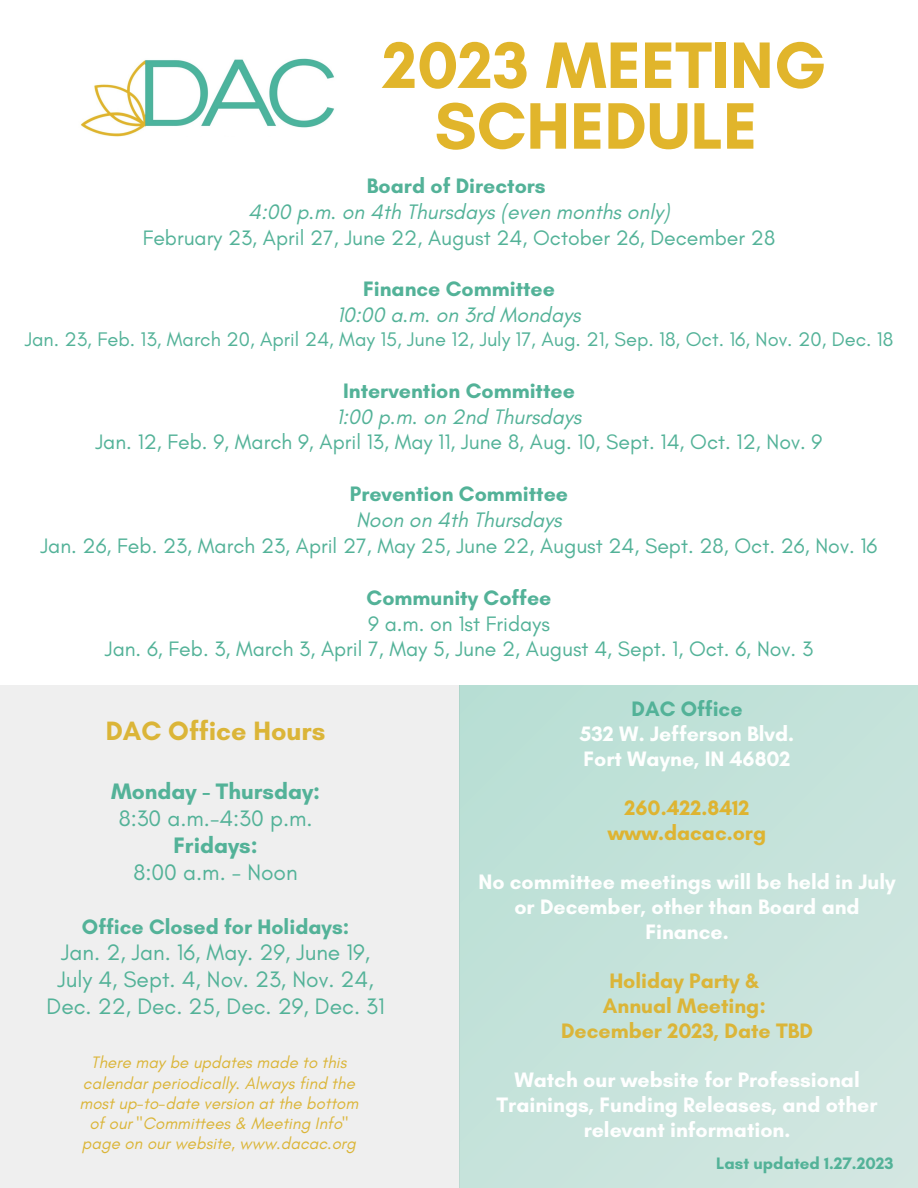
<style>
.page{position:relative;width:918px;height:1188px;background:#fff}
.page>*{position:absolute;margin:0;border:0;box-sizing:border-box;transform-origin:0 0}
.t1{font:700 66.9px/60.8px "Glacial Indifference";color:#e1b52b;text-align:center}
.t2{font:700 27px "Glacial Indifference";color:#dbb538}
.t3{font:22.8px/27px "Glacial Indifference";color:#53b298;text-align:center}
.t4{font:700 22.8px "Glacial Indifference";color:#53b298}
.t5{font:21.3px/25.8px "Glacial Indifference";color:#53b298;text-align:center}
.t6{font:700 21.3px "Glacial Indifference";color:#53b298}
.t7{font:italic 21.3px "Glacial Indifference";color:#53b298}
.t8{font:700 21.3px/24.8px "Glacial Indifference";color:#fefffe}
.t9{font:700 21.3px/24.8px "Glacial Indifference";color:#fff;text-align:center}
.t10{font:700 21.3px/24.8px "Glacial Indifference";color:#dbb538;text-align:center}
.t11{font:700 21.3px/24.8px "Glacial Indifference";color:#deb431;text-align:center}
.t12{font:20.1px "Glacial Indifference";color:#53b298}
.t13{font:italic 16.8px/20.2px "Glacial Indifference";color:#dbb538;text-align:center}
.t14{font:700 16.8px "Glacial Indifference";color:#53b298}
</style>
<div class="page">
<div style="left:0;top:686px;width:459px;height:502px;background:#efefef"></div>
<img style="left:80px;top:58px;width:254px;height:79px">
<div style="left:459px;top:686px;width:459px;height:502px;background:#c5e3da"></div>
<h1 class="t1" style="left:383px;top:34px;width:445px">2023 MEETING<br>SCHEDULE</h1>
<p class="t6" style="left:367px;top:173px;width:180px">Board of Directors</p>
<p class="t7" style="left:248px;top:199px;width:423px">4:00 p.m. on 4th Thursdays (even months only)</p>
<p class="t5" style="left:143px;top:224px;width:634px">February 23, April 27, June 22, August 24, October 26, December 28</p>
<p class="t6" style="left:363px;top:276px;width:193px">Finance Committee</p>
<p class="t7" style="left:337px;top:302px;width:245px">10:00 a.m. on 3rd Mondays</p>
<p class="t12" style="left:25px;top:327px;width:870px">Jan. 23, Feb. 13, March 20, April 24, May 15, June 12, July 17, Aug. 21, Sep. 18, Oct. 16, Nov. 20, Dec. 18</p>
<p class="t6" style="left:343px;top:377px;width:233px">Intervention Committee</p>
<p class="t7" style="left:336px;top:403px;width:247px">1:00 p.m. on 2nd Thursdays</p>
<p class="t5" style="left:96px;top:429px;width:728px">Jan. 12, Feb. 9, March 9, April 13, May 11, June 8, Aug. 10, Sept. 14, Oct. 12, Nov. 9</p>
<p class="t6" style="left:350px;top:481px;width:220px">Prevention Committee</p>
<p class="t7" style="left:356px;top:507px;width:207px">Noon on 4th Thursdays</p>
<p class="t5" style="left:40px;top:533px;width:839px">Jan. 26, Feb. 23, March 23, April 27, May 25, June 22, August 24, Sept. 28, Oct. 26, Nov. 16</p>
<p class="t6" style="left:367px;top:584px;width:186px">Community Coffee</p>
<p class="t5" style="left:105px;top:610px;width:710px">9 a.m. on 1st Fridays<br>Jan. 6, Feb. 3, March 3, April 7, May 5, June 2, August 4, Sept. 1, Oct. 6, Nov. 3</p>
<p class="t2" style="left:106px;top:714px;width:221px">DAC Office Hours</p>
<p class="t4" style="left:111px;top:777px;width:211px">Monday - Thursday:</p>
<p class="t3" style="left:119px;top:804px;width:195px">8:30 a.m.-4:30 p.m.</p>
<p class="t4" style="left:174px;top:831px;width:86px">Fridays:</p>
<p class="t3" style="left:133px;top:858px;width:166px">8:00 a.m. - Noon</p>
<p class="t6" style="left:82px;top:913px;width:269px">Office Closed for Holidays:</p>
<p class="t3" style="left:47px;top:938px;width:340px">Jan. 2, Jan. 16, May. 29, June 19,<br>July 4, Sept. 4, Nov. 23, Nov. 24,<br>Dec. 22, Dec. 25, Dec. 29, Dec. 31</p>
<p class="t13" style="left:79px;top:1052px;width:280px">There may be updates made to this calendar periodically. Always find the most up-to-date version at the bottom of our "Committees &amp; Meeting Info" page on our website, www.dacac.org</p>
<p class="t6" style="left:632px;top:696px;width:113px">DAC Office</p>
<p class="t8" style="left:580px;top:721px;width:216px">532 W. Jefferson Blvd.<br>Fort Wayne, IN 46802</p>
<p class="t11" style="left:608px;top:795px;width:160px">260.422.8412 www.dacac.org</p>
<p class="t8" style="left:478px;top:870px;width:419px;text-align:center">No committee meetings will be held in July or December, other than Board and</p>
<p class="t9" style="left:645px;top:919px;width:85px">Finance.</p>
<p class="t10" style="left:561px;top:969px;width:253px">Holiday Party &amp;<br>Annual Meeting:<br>December 2023, Date TBD</p>
<p class="t9" style="left:497px;top:1068px;width:382px">Watch our website for Professional<br>Trainings, Funding Releases, and other relevant information.</p>
<p class="t14" style="left:716px;top:1153px;width:179px">Last updated 1.27.2023</p>
</div>
